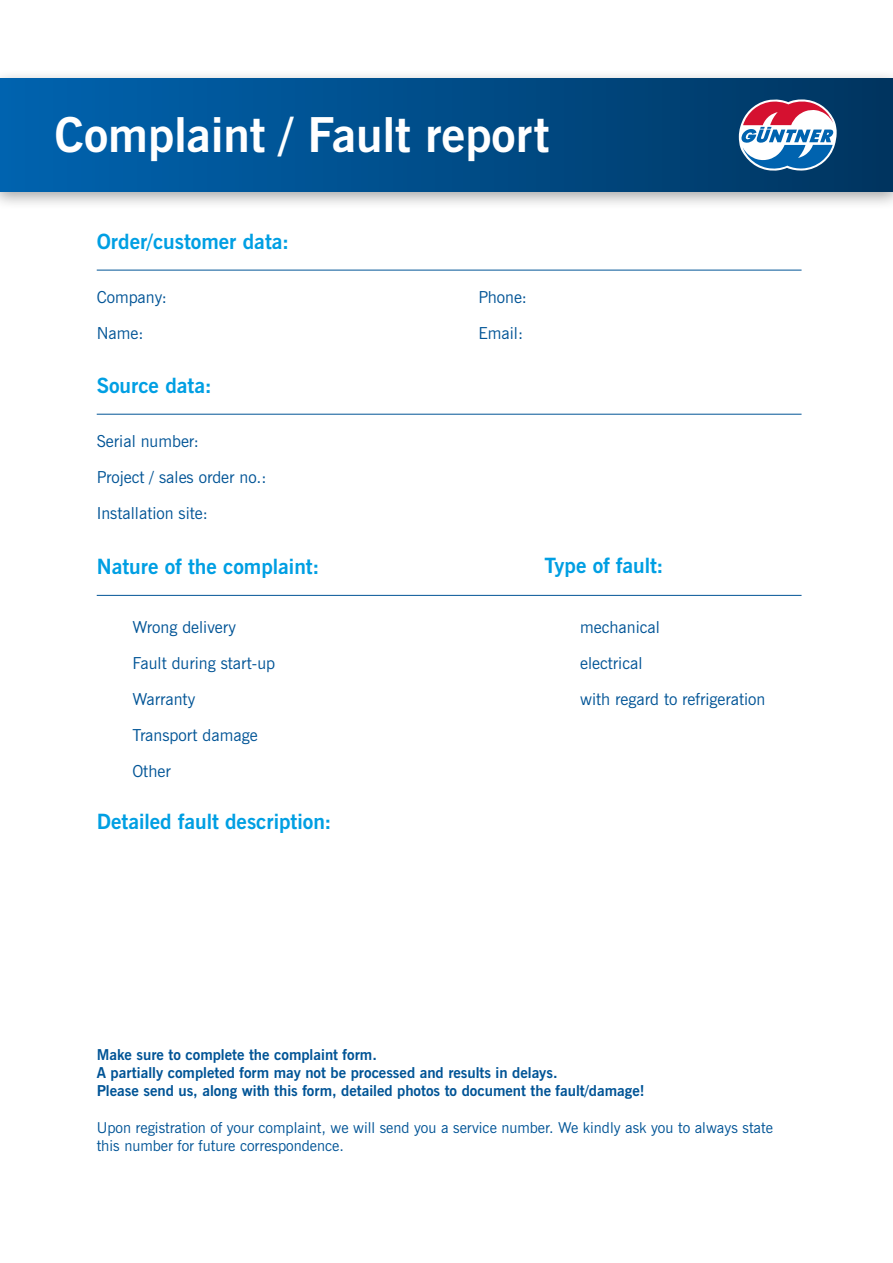
<style>
.page{position:relative;width:893px;height:1263px;background:#fff}
.page>*{position:absolute;margin:0;border:0;box-sizing:border-box;transform-origin:0 0}
.t1{font:700 48px "News Gothic";color:#fff}
.t2{font:700 21px "News Gothic";color:#009fe3}
.t3{font:16.5px/36px "News Gothic";color:#005496}
.t4{font:700 15px/18px "News Gothic";color:#005496}
.t5{font:15px/18px "News Gothic";color:#005496}
</style>
<div class="page">
<hr style="left:97px;top:414px;width:704px;height:1px;background:#005496">
<hr style="left:97px;top:595px;width:704px;height:1px;background:#005496">
<hr style="left:97px;top:270px;width:704px;height:1px;background:#005496">
<div style="left:0;top:69px;width:893px;height:141px;background:#000;opacity:.35"></div>
<div style="left:0;top:79px;width:893px;height:112px;background:linear-gradient(to right,#0064b0,#003560)"></div>
<svg style="left:739px;top:99px;width:98px;height:72px"></svg>
<h1 class="t1" style="left:54px;top:103px;width:496px">Complaint / Fault report</h1>
<p class="t2" style="left:97px;top:228px;width:194px">Order/customer data:</p>
<p class="t3" style="left:97px;top:279px;width:72px">Company:<br>Name:</p>
<p class="t2" style="left:97px;top:371px;width:117px">Source data:</p>
<p class="t3" style="left:97px;top:424px;width:171px">Serial number:<br>Project / sales order no.:<br>Installation site:</p>
<p class="t2" style="left:97px;top:552px;width:224px">Nature of the complaint:</p>
<p class="t3" style="left:478px;top:279px;width:50px">Phone:<br>Email:</p>
<p class="t2" style="left:544px;top:552px;width:121px">Type of fault:</p>
<p class="t3" style="left:132px;top:609px;width:144px">Wrong delivery<br>Fault during start-up<br>Warranty<br>Transport damage<br>Other</p>
<p class="t3" style="left:580px;top:609px;width:187px">mechanical<br>electrical<br>with regard to refrigeration</p>
<p class="t2" style="left:97px;top:807px;width:237px">Detailed fault description:</p>
<p class="t4" style="left:97px;top:1046px;width:549px">Make sure to complete the complaint form.<br>A partially completed form may not be processed and results in delays.<br>Please send us, along with this form, detailed photos to document the fault/damage!</p>
<p class="t5" style="left:97px;top:1119px;width:678px">Upon registration of your complaint, we will send you a service number. We kindly ask you to always state this number for future correspondence.</p>
</div>
